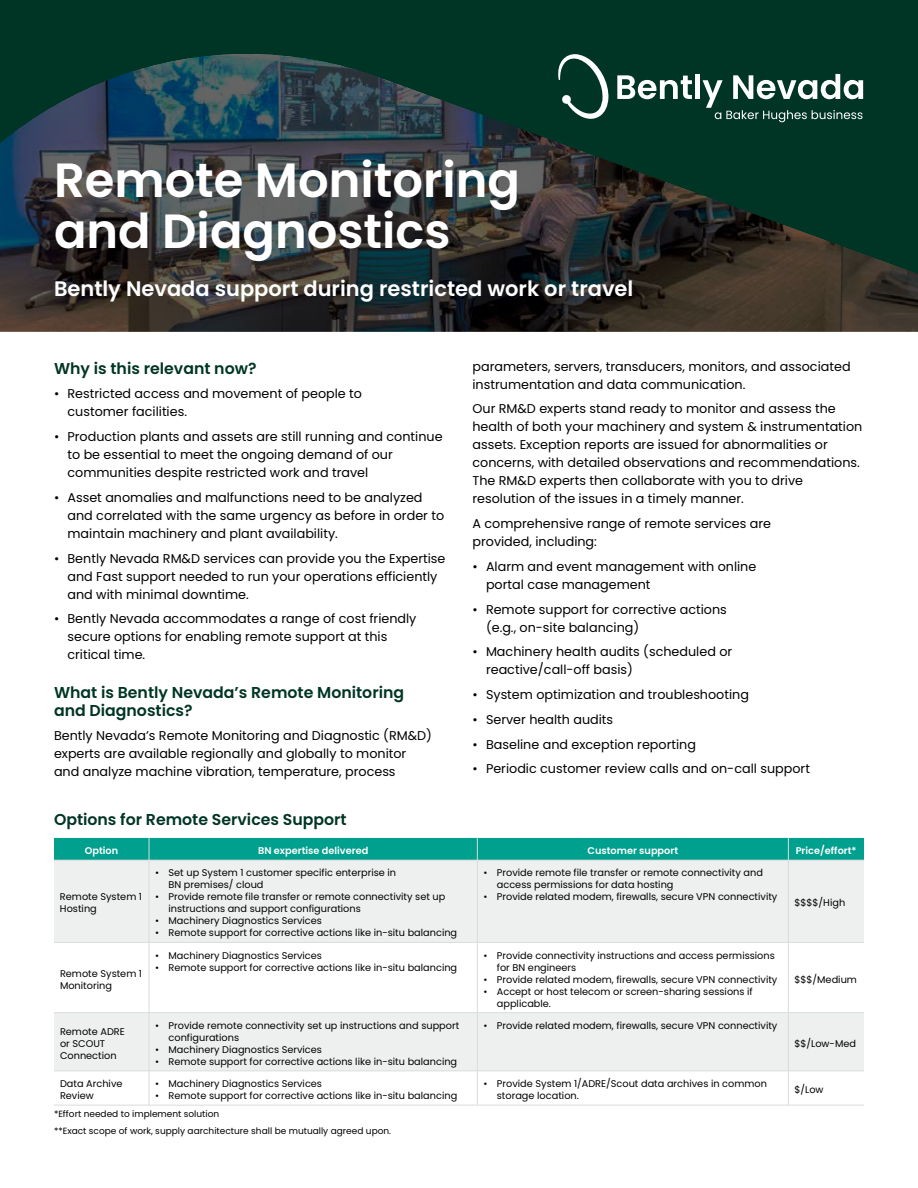
<style>
.page{position:relative;width:918px;height:1188px;background:#fff}
.page>*{position:absolute;margin:0;border:0;box-sizing:border-box;transform-origin:0 0}
.t1{font:600 48px/51px "Poppins";color:#fff}
.t2{font:600 21px "Poppins";color:#fff}
.t3{font:600 15.75px/18px "Poppins";color:#003525}
.t4{font:12.75px/18px "Poppins";color:#000}
.t5{font:9.75px/12px "Poppins";color:#000}
.t6{font:600 9.75px "Poppins";color:#fff}
.t7{font:9px/17.2px "Poppins";color:#000}
</style>
<div class="page">
<div style="left:0;top:0;width:918px;height:329px;background:#003525"></div>
<svg style="left:0;top:54px;width:918px;height:278px"></svg>
<svg style="left:54px;top:861px;width:810px;height:210px;fill:#eeefef"></svg>
<div style="left:54px;top:838px;width:810px;height:22px;background:#00a08e"></div>
<hr style="left:54px;top:860px;width:95px;height:1px;background:#dadbdc">
<hr style="left:149px;top:860px;width:328px;height:1px;background:#dadbdc">
<hr style="left:149px;top:860px;width:1px;height:82px;background:#dadbdc">
<hr style="left:477px;top:860px;width:311px;height:1px;background:#dadbdc">
<hr style="left:477px;top:860px;width:1px;height:82px;background:#dadbdc">
<hr style="left:788px;top:860px;width:76px;height:1px;background:#dadbdc">
<hr style="left:788px;top:860px;width:1px;height:82px;background:#dadbdc">
<hr style="left:54px;top:942px;width:95px;height:1px;background:#dadbdc">
<hr style="left:149px;top:942px;width:328px;height:1px;background:#dadbdc">
<hr style="left:149px;top:943px;width:1px;height:69px;background:#dadbdc">
<hr style="left:477px;top:942px;width:311px;height:1px;background:#dadbdc">
<hr style="left:477px;top:943px;width:1px;height:69px;background:#dadbdc">
<hr style="left:788px;top:942px;width:76px;height:1px;background:#dadbdc">
<hr style="left:788px;top:943px;width:1px;height:69px;background:#dadbdc">
<hr style="left:54px;top:1012px;width:95px;height:1px;background:#dadbdc">
<hr style="left:149px;top:1012px;width:328px;height:1px;background:#dadbdc">
<hr style="left:149px;top:1013px;width:1px;height:58px;background:#dadbdc">
<hr style="left:477px;top:1012px;width:311px;height:1px;background:#dadbdc">
<hr style="left:477px;top:1013px;width:1px;height:58px;background:#dadbdc">
<hr style="left:788px;top:1012px;width:76px;height:1px;background:#dadbdc">
<hr style="left:788px;top:1013px;width:1px;height:58px;background:#dadbdc">
<hr style="left:54px;top:1071px;width:95px;height:1px;background:#dadbdc">
<hr style="left:149px;top:1071px;width:328px;height:1px;background:#dadbdc">
<hr style="left:149px;top:1071px;width:1px;height:34px;background:#dadbdc">
<hr style="left:477px;top:1071px;width:311px;height:1px;background:#dadbdc">
<hr style="left:477px;top:1071px;width:1px;height:34px;background:#dadbdc">
<hr style="left:788px;top:1071px;width:76px;height:1px;background:#dadbdc">
<hr style="left:788px;top:1071px;width:1px;height:34px;background:#dadbdc">
<hr style="left:54px;top:1105px;width:95px;height:1px;background:#dadbdc">
<hr style="left:149px;top:1105px;width:328px;height:1px;background:#dadbdc">
<hr style="left:477px;top:1105px;width:311px;height:1px;background:#dadbdc">
<hr style="left:788px;top:1105px;width:76px;height:1px;background:#dadbdc">
<svg style="left:556px;top:54px;width:53px;height:65px"></svg>
<svg style="left:617px;top:75px;width:75px;height:24px"></svg>
<div style="left:695px;top:74px;width:5px;height:25px;background:#fff"></div>
<svg style="left:703px;top:74px;width:160px;height:48px"></svg>
<h1 class="t1" style="left:54px;top:155px;width:468px">Remote Monitoring and Diagnostics</h1>
<h2 class="t2" style="left:54px;top:276px;width:581px">Bently Nevada support during restricted work or travel</h2>
<p class="t3" style="left:54px;top:359px;width:204px">Why is this relevant now?</p>
<p class="t4" style="left:68px;top:385px;width:296px;text-indent:-14px">• Restricted access and movement of people to customer facilities.</p>
<p class="t4" style="left:68px;top:428px;width:377px;text-indent:-14px">• Production plants and assets are still running and continue to be essential to meet the ongoing demand of our communities despite restricted work and travel</p>
<p class="t4" style="left:68px;top:488px;width:378px;text-indent:-14px">• Asset anomalies and malfunctions need to be analyzed and correlated with the same urgency as before in order to maintain machinery and plant availability.</p>
<p class="t4" style="left:68px;top:549px;width:380px;text-indent:-14px">• Bently Nevada RM&amp;D services can provide you the Expertise and Fast support needed to run your operations efficiently and with minimal downtime.</p>
<p class="t4" style="left:68px;top:610px;width:350px;text-indent:-14px">• Bently Nevada accommodates a range of cost friendly secure options for enabling remote support at this critical time.</p>
<p class="t3" style="left:54px;top:683px;width:352px">What is Bently Nevada’s Remote Monitoring and Diagnostics?</p>
<p class="t4" style="left:54px;top:727px;width:380px">Bently Nevada’s Remote Monitoring and Diagnostic (RM&amp;D) experts are available regionally and globally to monitor and analyze machine vibration, temperature, process</p>
<p class="t4" style="left:473px;top:357px;width:380px">parameters, servers, transducers, monitors, and associated instrumentation and data communication.</p>
<p class="t4" style="left:473px;top:400px;width:391px">Our RM&amp;D experts stand ready to monitor and assess the health of both your machinery and system &amp; instrumentation assets. Exception reports are issued for abnormalities or concerns, with detailed observations and recommendations.<br>The RM&amp;D experts then collaborate with you to drive resolution of the issues in a timely manner.</p>
<p class="t4" style="left:473px;top:515px;width:300px">A comprehensive range of remote services are provided, including:</p>
<p class="t4" style="left:486px;top:557px;width:272px;text-indent:-14px">• Alarm and event management with online portal case management</p>
<p class="t4" style="left:486px;top:600px;width:242px;text-indent:-14px">• Remote support for corrective actions (e.g., on-site balancing)</p>
<p class="t4" style="left:486px;top:643px;width:248px;text-indent:-14px">• Machinery health audits (scheduled or reactive/call-off basis)</p>
<p class="t4" style="left:473px;top:686px;width:278px">• System optimization and troubleshooting</p>
<p class="t4" style="left:473px;top:710px;width:142px">• Server health audits</p>
<p class="t4" style="left:473px;top:735px;width:225px">• Baseline and exception reporting</p>
<p class="t4" style="left:473px;top:760px;width:339px">• Periodic customer review calls and on-call support</p>
<p class="t3" style="left:54px;top:811px;width:294px">Options for Remote Services Support</p>
<p class="t6" style="left:85px;top:845px;width:35px">Option</p>
<p class="t6" style="left:258px;top:845px;width:112px">BN expertise delivered</p>
<p class="t6" style="left:588px;top:845px;width:92px">Customer support</p>
<p class="t6" style="left:796px;top:845px;width:62px">Price/effort*</p>
<p class="t5" style="left:60px;top:891px;width:84px">Remote System 1<br>Hosting</p>
<p class="t5" style="left:169px;top:867px;width:229px;text-indent:-14px">• Set up System 1 customer specific enterprise in<br>BN premises/ cloud</p>
<p class="t5" style="left:169px;top:891px;width:278px;text-indent:-14px">• Provide remote file transfer or remote connectivity set up instructions and support configurations</p>
<p class="t5" style="left:155px;top:915px;width:168px">• Machinery Diagnostics Services</p>
<p class="t5" style="left:155px;top:927px;width:304px">• Remote support for corrective actions like in-situ balancing</p>
<p class="t5" style="left:497px;top:867px;width:268px;text-indent:-14px">• Provide remote file transfer or remote connectivity and access permissions for data hosting</p>
<p class="t5" style="left:483px;top:891px;width:296px">• Provide related modem, firewalls, secure VPN connectivity</p>
<p class="t5" style="left:794px;top:897px;width:52px">$$$$/High</p>
<p class="t5" style="left:60px;top:967px;width:84px">Remote System 1<br>Monitoring</p>
<p class="t5" style="left:155px;top:949px;width:168px">• Machinery Diagnostics Services</p>
<p class="t5" style="left:155px;top:961px;width:304px">• Remote support for corrective actions like in-situ balancing</p>
<p class="t5" style="left:497px;top:949px;width:280px;text-indent:-14px">• Provide connectivity instructions and access permissions for BN engineers</p>
<p class="t5" style="left:483px;top:973px;width:296px">• Provide related modem, firewalls, secure VPN connectivity</p>
<p class="t5" style="left:497px;top:985px;width:257px;text-indent:-14px">• Accept or host telecom or screen-sharing sessions if applicable.</p>
<p class="t5" style="left:60px;top:1026px;width:66px">Remote ADRE or SCOUT<br>Connection</p>
<p class="t5" style="left:169px;top:1020px;width:292px;text-indent:-14px">• Provide remote connectivity set up instructions and support configurations</p>
<p class="t5" style="left:155px;top:1044px;width:168px">• Machinery Diagnostics Services</p>
<p class="t5" style="left:155px;top:1056px;width:304px">• Remote support for corrective actions like in-situ balancing</p>
<p class="t5" style="left:483px;top:1020px;width:296px">• Provide related modem, firewalls, secure VPN connectivity</p>
<p class="t5" style="left:794px;top:973px;width:64px">$$$/Medium</p>
<p class="t5" style="left:794px;top:1038px;width:63px">$$/Low-Med</p>
<p class="t5" style="left:60px;top:1078px;width:64px">Data Archive<br>Review</p>
<p class="t5" style="left:155px;top:1078px;width:168px">• Machinery Diagnostics Services</p>
<p class="t5" style="left:155px;top:1090px;width:304px">• Remote support for corrective actions like in-situ balancing</p>
<p class="t7" style="left:54px;top:1105px;width:339px">*Effort needed to implement solution<br>**Exact scope of work, supply aarchitecture shall be mutually agreed upon.</p>
<p class="t5" style="left:497px;top:1078px;width:272px;text-indent:-14px">• Provide System 1/ADRE/Scout data archives in common storage location.</p>
<p class="t5" style="left:794px;top:1084px;width:31px">$/Low</p>
</div>
